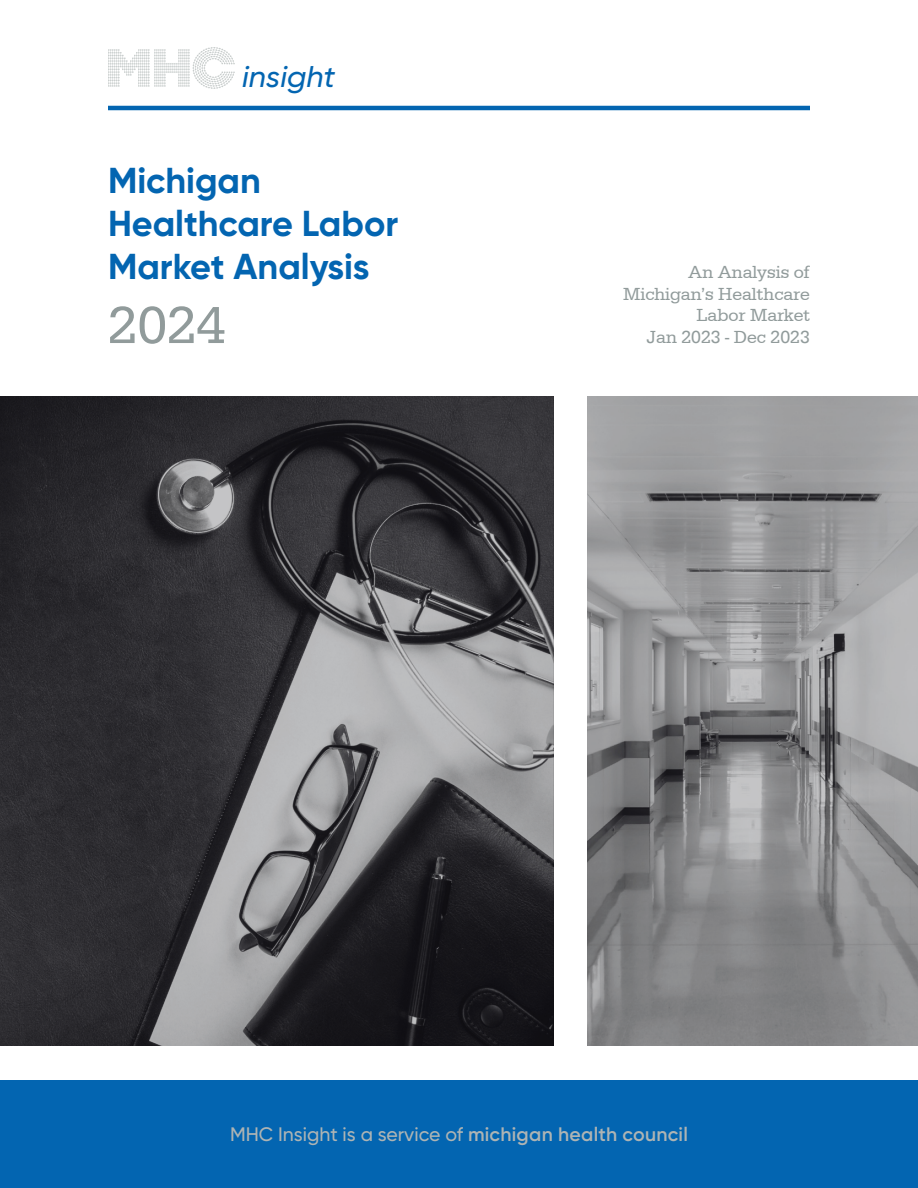
<style>
.page{position:relative;width:918px;height:1188px;background:#fff}
.page>*{position:absolute;margin:0;border:0;box-sizing:border-box;transform-origin:0 0}
.t1{font:54px "Serifa";color:#919b9b}
.t2{font:700 36px/43.2px "Gilroy";color:#0365b1}
.t3{font:italic 500 29.85px "Gilroy";color:#0365b1}
.t4{font:500 19.5px "Gilroy";color:#aeb4b4}
.t5{font:18px/21.6px "Serifa";color:#919b9b;text-align:right}
.s1{font-weight:600}
</style>
<div class="page">
<svg style="left:108px;top:47px;width:127px;height:42px"></svg>
<div style="left:0;top:1080px;width:918px;height:108px;background:#0365b1"></div>
<hr style="left:108px;top:106px;width:702px;height:4px;background:#0365b1">
<img style="left:0;top:396px;width:553px;height:649px">
<img style="left:588px;top:396px;width:330px;height:649px">
<h3 class="t3" style="left:242px;top:58px;width:95px">insight</h3>
<h2 class="t2" style="left:108px;top:159px;width:292px">Michigan<br>Healthcare Labor<br>Market Analysis</h2>
<h1 class="t1" style="left:108px;top:295px;width:120px">2024</h1>
<p class="t5" style="left:623px;top:262px;width:188px">An Analysis of<br>Michigan’s Healthcare<br>Labor Market<br>Jan 2023 - Dec 2023</p>
<p class="t4" style="left:230px;top:1122px;width:459px">MHC Insight is a service of <span class="s1">michigan health council</span></p>
</div>
